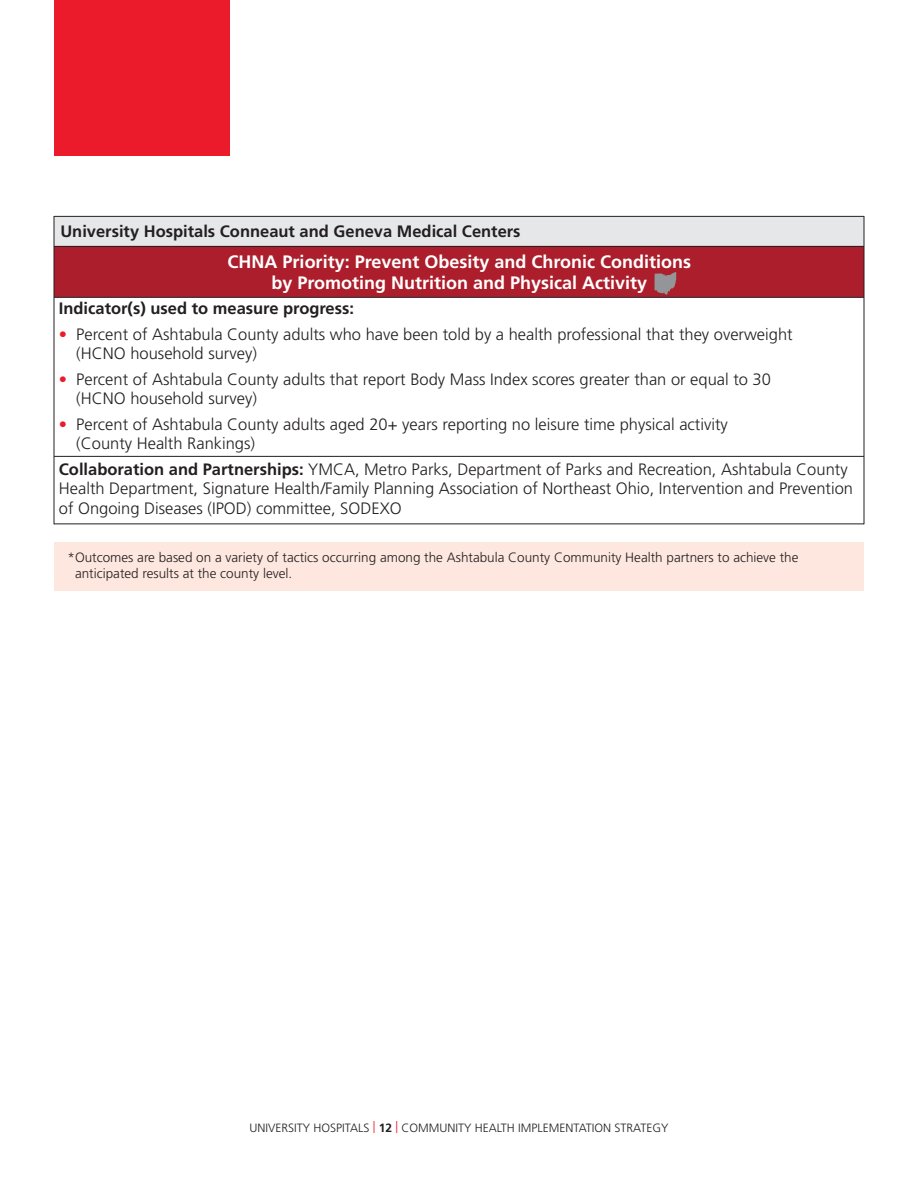
<style>
.page{position:relative;width:918px;height:1188px;background:#fff}
.page>*{position:absolute;margin:0;border:0;box-sizing:border-box;transform-origin:0 0}
.t1{font:700 18px "Frutiger LT Pro";color:#fff}
.t2{font:300 16.5px/19.5px "Frutiger LT Pro";color:#231f20}
.t3{font:700 16.5px "Frutiger LT Pro";color:#231f20}
.t4{font:300 13.5px/16.5px "Frutiger LT Pro";color:#231f20}
.t5{font:300 12px "Frutiger LT Pro";color:#231f20}
.s1{color:#ec1b2b}
.s2{font-weight:700}
</style>
<div class="page">
<div style="left:54px;top:0;width:176px;height:156px;background:#ec1b2b"></div>
<div style="left:54px;top:217px;width:810px;height:30px;background:#e6e7e9"></div>
<div style="left:54px;top:247px;width:810px;height:50px;background:#ac1e2c"></div>
<hr style="left:54px;top:216px;width:810px;height:1px;background:#231f20">
<hr style="left:54px;top:246px;width:810px;height:1px;background:#231f20">
<hr style="left:54px;top:297px;width:810px;height:1px;background:#231f20">
<hr style="left:54px;top:456px;width:810px;height:1px;background:#231f20">
<hr style="left:54px;top:524px;width:810px;height:1px;background:#231f20">
<hr style="left:54px;top:216px;width:1px;height:308px;background:#231f20">
<hr style="left:864px;top:216px;width:1px;height:308px;background:#231f20">
<svg style="left:654px;top:272px;width:22px;height:23px"></svg>
<div style="left:54px;top:542px;width:810px;height:48px;background:#fde7df"></div>
<p class="t3" style="left:60px;top:221px;width:462px">University Hospitals Conneaut and Geneva Medical Centers</p>
<p class="t1" style="left:228px;top:251px;width:465px">CHNA Priority: Prevent Obesity and Chronic Conditions</p>
<p class="t1" style="left:272px;top:272px;width:377px">by Promoting Nutrition and Physical Activity</p>
<p class="t3" style="left:59px;top:299px;width:297px">Indicator(s) used to measure progress:</p>
<p class="t2" style="left:76px;top:324px;width:718px;text-indent:-17px"><span class="s1">•</span> Percent of Ashtabula County adults who have been told by a health professional that they overweight (HCNO household survey)</p>
<p class="t2" style="left:76px;top:369px;width:696px;text-indent:-17px"><span class="s1">•</span> Percent of Ashtabula County adults that report Body Mass Index scores greater than or equal to 30 (HCNO household survey)</p>
<p class="t2" style="left:76px;top:414px;width:653px;text-indent:-17px"><span class="s1">•</span> Percent of Ashtabula County adults aged 20+ years reporting no leisure time physical activity (County Health Rankings)</p>
<p class="t2" style="left:59px;top:459px;width:796px"><span class="s2">Collaboration and Partnerships:</span> YMCA, Metro Parks, Department of Parks and Recreation, Ashtabula County<br>Health Department, Signature Health/Family Planning Association of Northeast Ohio, Intervention and Prevention of Ongoing Diseases (IPOD) committee, SODEXO</p>
<p class="t4" style="left:75px;top:549px;width:725px;text-indent:-8px">*Outcomes are based on a variety of tactics occurring among the Ashtabula County Community Health partners to achieve the anticipated results at the county level.</p>
<p class="t5" style="left:249px;top:1121px;width:421px">UNIVERSITY HOSPITALS <span class="s1">|</span> <span class="s2">12</span> <span class="s1">|</span> COMMUNITY HEALTH IMPLEMENTATION STRATEGY</p>
</div>
